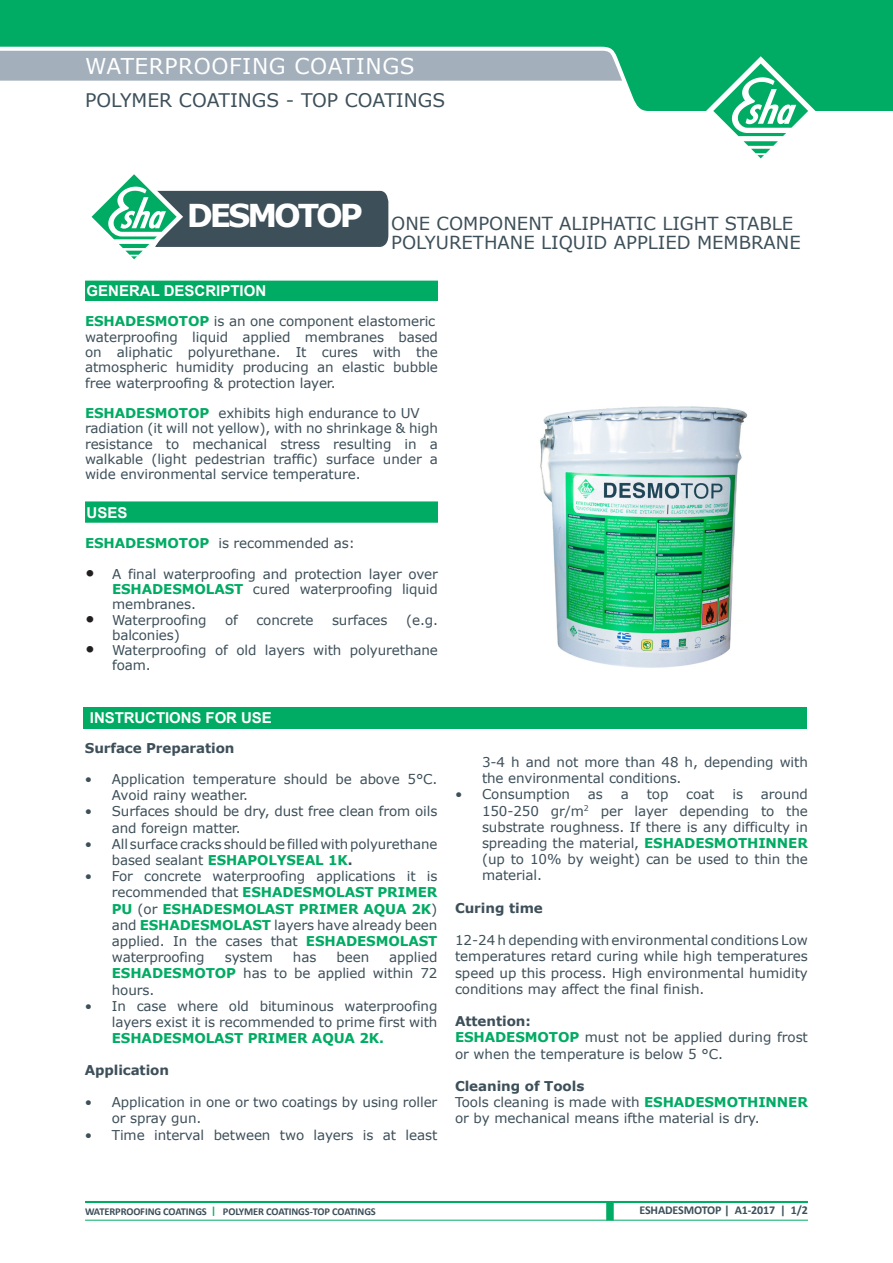
<style>
.page{position:relative;width:893px;height:1263px;background:#fff}
.page>*{position:absolute;margin:0;border:0;box-sizing:border-box;transform-origin:0 0}
.t1{font:700 31.5px "Verdana";letter-spacing:-.1em;color:#fff}
.t2{font:21.75px "Verdana";letter-spacing:.025em;color:#fff}
.t3{font:18.75px "Verdana";color:#3d4f59}
.t4{font:18px/19.5px "Verdana";color:#3d4f59}
.t5{font:700 15px "Arial";color:#fff}
.Paragraph_Style_1{font:13.5px/16.2px "Verdana";letter-spacing:-.01em;color:#3d4f59;text-align:justify}
.Paragraph_Style_1-2{font:700 13.5px "Verdana";letter-spacing:-.005em;color:#3d4f59}
.t6{font:700 12px "Calibri";letter-spacing:-.01em;color:#3d4f59}
.t7{font:700 10.5px "Calibri";letter-spacing:-.01em;color:#3d4f59}
.s1{font-weight:700;color:#00ab63}
.s2{font-size:18px;color:#231f20}
.s3{font-weight:700}
.s4{color:#00ab63}
</style>
<div class="page">
<svg style="left:0;top:0;width:893px;height:111px;fill:#00ab63"></svg>
<svg style="left:706px;top:56px;width:109px;height:103px"></svg>
<hr style="left:85px;top:1220px;width:723px;height:1px;background:#00ab63">
<hr style="left:85px;top:1201px;width:723px;height:2px;background:#00ab63">
<div style="left:606px;top:1202px;width:8px;height:18px;background:#00ab63"></div>
<div style="left:0;top:51px;width:622px;height:30px;background:#a3afbb"></div>
<div style="left:84px;top:708px;width:723px;height:21px;background:#00ab63"></div>
<div style="left:86px;top:281px;width:351px;height:19px;background:#00ab63"></div>
<div style="left:85px;top:281px;width:353px;height:20px;border:2px solid #00ab63"></div>
<div style="left:86px;top:502px;width:351px;height:20px;background:#00ab63"></div>
<div style="left:85px;top:501px;width:353px;height:22px;border:2px solid #00ab63"></div>
<img style="left:540px;top:406px;width:208px;height:262px">
<svg style="left:91px;top:174px;width:298px;height:86px"></svg>
<p class="t2" style="left:85px;top:51px;width:331px">WATERPROOFING COATINGS</p>
<p class="t3" style="left:85px;top:87px;width:362px">POLYMER COATINGS - TOP COATINGS</p>
<p class="t1" style="left:187px;top:193px;width:177px">DESMOTOP</p>
<p class="t5" style="left:87px;top:281px;width:181px">GENERAL DESCRIPTION</p>
<p class="t4" style="left:391px;top:213px;width:411px">ONE COMPONENT ALIPHATIC LIGHT STABLE<br>POLYURETHANE LIQUID APPLIED MEMBRANE</p>
<p class="Paragraph_Style_1" style="left:85px;top:313px;width:352px"><span class="s1">ESHADESMOTOP</span> is an one component elastomeric</p>
<p class="Paragraph_Style_1" style="left:85px;top:329px;width:354px;line-height:15.3px">waterproofing liquid applied membranes based on aliphatic polyurethane. It cures with the atmospheric humidity producing an elastic bubble free waterproofing &amp; protection layer.</p>
<p class="Paragraph_Style_1" style="left:85px;top:405px;width:336px"><span class="s1">ESHADESMOTOP</span> exhibits high endurance to UV</p>
<p class="Paragraph_Style_1" style="left:85px;top:420px;width:354px">radiation (it will not yellow), with no shrinkage &amp; high</p>
<p class="Paragraph_Style_1" style="left:85px;top:436px;width:354px;line-height:15.3px">resistance to mechanical stress resulting in a walkable (light pedestrian traffic) surface under a wide environmental service temperature.</p>
<p class="t5" style="left:87px;top:502px;width:42px">USES</p>
<p class="Paragraph_Style_1" style="left:85px;top:535px;width:271px"><span class="s1">ESHADESMOTOP</span> is recommended as:</p>
<p class="Paragraph_Style_1" style="left:112px;top:566px;width:327px;line-height:15.3px;text-indent:-27px"><span class="s2">•</span> A final waterproofing and protection layer over <span class="s1">ESHADESMOLAST</span> cured waterproofing liquid membranes.</p>
<p class="Paragraph_Style_1" style="left:85px;top:611px;width:123px"><span class="s2">•</span> Waterproofing</p>
<p class="Paragraph_Style_1" style="left:225px;top:611px;width:14px">of</p>
<p class="Paragraph_Style_1" style="left:256px;top:611px;width:59px">concrete</p>
<p class="Paragraph_Style_1" style="left:332px;top:611px;width:57px">surfaces</p>
<p class="Paragraph_Style_1" style="left:406px;top:611px;width:33px">(e.g.</p>
<p class="Paragraph_Style_1" style="left:112px;top:627px;width:69px">balconies)</p>
<p class="Paragraph_Style_1" style="left:112px;top:642px;width:327px;line-height:15.3px;text-indent:-27px"><span class="s2">•</span> Waterproofing of old layers with polyurethane foam.</p>
<p class="t5" style="left:90px;top:708px;width:183px">INSTRUCTIONS FOR USE</p>
<p class="Paragraph_Style_1-2" style="left:85px;top:738px;width:151px">Surface Preparation</p>
<p class="Paragraph_Style_1" style="left:112px;top:771px;width:327px;text-indent:-27px">• Application temperature should be above 5°C.<br>Avoid rainy weather.</p>
<p class="Paragraph_Style_1" style="left:112px;top:803px;width:327px;text-indent:-27px">• Surfaces should be dry, dust free clean from oils and foreign matter.</p>
<p class="Paragraph_Style_1" style="left:112px;top:836px;width:327px;text-indent:-27px">• All surface cracks should be filled with polyurethane based sealant <span class="s1">ESHAPOLYSEAL 1K</span><span class="s3">.</span></p>
<p class="Paragraph_Style_1" style="left:112px;top:868px;width:327px;text-indent:-27px">• For concrete waterproofing applications it is recommended that <span class="s1">ESHADESMOLAST PRIMER PU</span> (or <span class="s1">ESHADESMOLAST PRIMER AQUA 2K</span>) and <span class="s1">ESHADESMOLAST</span> layers have already been applied. In the cases that <span class="s1">ESHADESMOLAST </span>waterproofing</p>
<p class="Paragraph_Style_1" style="left:112px;top:949px;width:327px;text-indent:277px">applied <span class="s1">ESHADESMOTOP</span> has to be applied within 72 hours.</p>
<p class="Paragraph_Style_1" style="left:112px;top:998px;width:327px;text-indent:-27px">• In case where old bituminous waterproofing layers exist it is recommended to prime first with <span class="s1">ESHADESMOLAST PRIMER AQUA 2K.</span></p>
<p class="Paragraph_Style_1-2" style="left:85px;top:1060px;width:86px">Application</p>
<p class="Paragraph_Style_1" style="left:112px;top:1094px;width:327px;text-indent:-27px">• Application in one or two coatings by using roller or spray gun.</p>
<p class="Paragraph_Style_1" style="left:85px;top:1126px;width:354px">• Time interval between two layers is at least</p>
<p class="Paragraph_Style_1" style="left:225px;top:949px;width:50px">system</p>
<p class="Paragraph_Style_1" style="left:293px;top:949px;width:25px">has</p>
<p class="Paragraph_Style_1" style="left:336px;top:949px;width:34px">been</p>
<p class="Paragraph_Style_1" style="left:482px;top:754px;width:327px">3-4 h and not more than 48 h, depending with the environmental conditions.</p>
<p class="Paragraph_Style_1" style="left:455px;top:786px;width:116px">• Consumption</p>
<p class="Paragraph_Style_1" style="left:588px;top:786px;width:17px">as</p>
<p class="Paragraph_Style_1" style="left:621px;top:786px;width:10px">a</p>
<p class="Paragraph_Style_1" style="left:647px;top:786px;width:23px">top</p>
<p class="Paragraph_Style_1" style="left:686px;top:786px;width:30px">coat</p>
<p class="Paragraph_Style_1" style="left:732px;top:786px;width:12px">is</p>
<p class="Paragraph_Style_1" style="left:482px;top:786px;width:327px;text-indent:279px">around 150-250 gr/m<sup>2</sup> per layer depending to the substrate roughness. If there is any difficulty in spreading the material, <span class="s1">ESHADESMOTHINNER </span>(up to 10% by weight) can be used to thin the material.</p>
<p class="Paragraph_Style_1-2" style="left:455px;top:898px;width:89px">Curing time</p>
<p class="Paragraph_Style_1" style="left:455px;top:932px;width:354px">12-24 h depending with environmental conditions Low temperatures retard curing while high temperatures speed up this process. High environmental humidity conditions may affect the final finish.</p>
<p class="Paragraph_Style_1-2" style="left:455px;top:1012px;width:77px">Attention:</p>
<p class="Paragraph_Style_1" style="left:455px;top:1029px;width:354px"><span class="s1">ESHADESMOTOP</span> must not be applied during frost or when the temperature is below 5 °C.</p>
<p class="Paragraph_Style_1-2" style="left:455px;top:1076px;width:131px">Cleaning of Tools</p>
<p class="Paragraph_Style_1" style="left:455px;top:1094px;width:354px">Tools cleaning is made with <span class="s1">ESHADESMOTHINNER </span>or by mechanical means ifthe material is dry.</p>
<p class="t7" style="left:85px;top:1205px;width:292px">WATERPROOFING COATINGS <span class="s4">|</span> POLYMER COATINGS-TOP COATINGS</p>
<p class="t6" style="left:639px;top:1202px;width:170px">ESHADESMOTOP | A1-2017 | 1/2</p>
</div>
